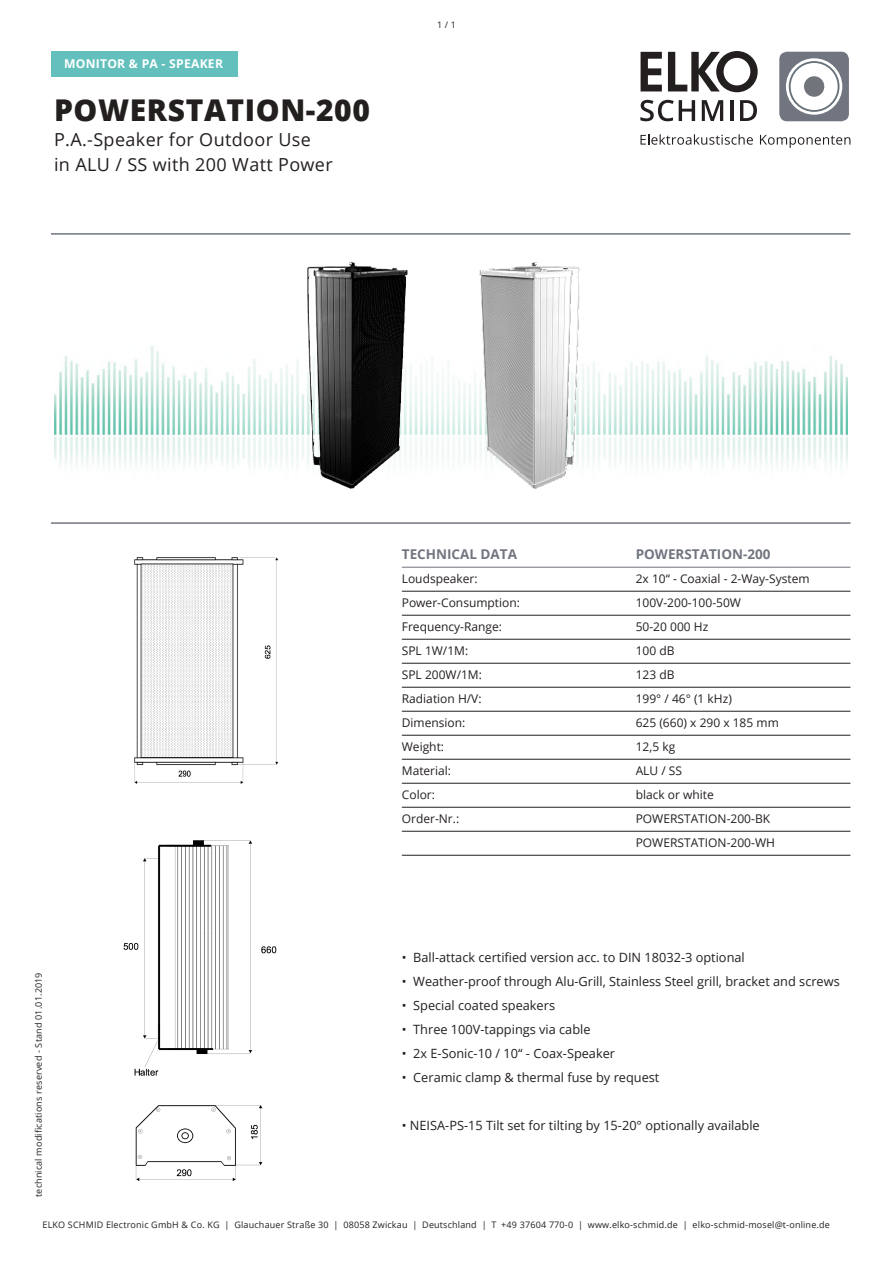
<style>
.page{position:relative;width:893px;height:1263px;background:#fff}
.page>*{position:absolute;margin:0;border:0;box-sizing:border-box;transform-origin:0 0}
.t1{font:800 30px "Open Sans";letter-spacing:.02em;color:#241f1f}
.t2{font:18px/24.6px "Open Sans";letter-spacing:.02em;color:#241f1f}
.t3{font:700 13.5px "Open Sans";color:#71757f}
.t4{font:12.75px "Open Sans";color:#241f1f}
.t5{font:700 12.15px "Open Sans";letter-spacing:.02em;color:#fff}
.t6{font:12px/24px "Open Sans";color:#241f1f}
.t7{font:9px "Open Sans";letter-spacing:.02em;color:#241f1f}
</style>
<div class="page">
<svg style="left:641px;top:51px;width:117px;height:41px"></svg>
<svg style="left:779px;top:52px;width:70px;height:69px"></svg>
<div style="left:804px;top:76px;width:20px;height:21px;background:#71757b;border-radius:50%"></div>
<svg style="left:640px;top:134px;width:113px;height:11px"></svg>
<svg style="left:760px;top:135px;width:90px;height:13px"></svg>
<svg style="left:640px;top:100px;width:55px;height:21px"></svg>
<svg style="left:702px;top:100px;width:21px;height:21px"></svg>
<hr style="left:730px;top:100px;width:3px;height:21px;background:#241f1f">
<svg style="left:740px;top:100px;width:17px;height:21px"></svg>
<hr style="left:402px;top:567px;width:448px;height:1px;background:#71757f">
<hr style="left:402px;top:591px;width:448px;height:1px;background:#241f1f">
<hr style="left:402px;top:615px;width:448px;height:1px;background:#241f1f">
<hr style="left:402px;top:639px;width:448px;height:1px;background:#241f1f">
<hr style="left:402px;top:663px;width:448px;height:1px;background:#241f1f">
<hr style="left:402px;top:687px;width:448px;height:1px;background:#241f1f">
<hr style="left:402px;top:711px;width:448px;height:1px;background:#241f1f">
<hr style="left:402px;top:735px;width:448px;height:1px;background:#241f1f">
<hr style="left:402px;top:759px;width:448px;height:1px;background:#241f1f">
<hr style="left:402px;top:783px;width:448px;height:1px;background:#241f1f">
<hr style="left:402px;top:807px;width:448px;height:1px;background:#241f1f">
<hr style="left:402px;top:831px;width:448px;height:1px;background:#241f1f">
<hr style="left:402px;top:855px;width:448px;height:1px;background:#241f1f">
<img style="left:54px;top:355px;width:794px;height:113px">
<hr style="left:51px;top:233px;width:799px;height:2px;background:#71757f">
<hr style="left:51px;top:522px;width:799px;height:2px;background:#71757f">
<svg style="left:100px;top:298px;width:704px;height:188px"></svg>
<img style="left:123px;top:840px;width:154px;height:236px">
<img style="left:134px;top:557px;width:144px;height:227px">
<img style="left:135px;top:1105px;width:128px;height:76px">
<img style="left:248px;top:262px;width:405px;height:227px">
<div style="left:51px;top:51px;width:186px;height:26px;background:#63c0bd"></div>
<p class="t5" style="left:64px;top:55px;width:160px">MONITOR &amp; PA - SPEAKER</p>
<h1 class="t1" style="left:54px;top:88px;width:318px">POWERSTATION-200</h1>
<h2 class="t2" style="left:54px;top:127px;width:280px">P.A.-Speaker for Outdoor Use<br>in ALU / SS with 200 Watt Power</h2>
<p class="t7" style="left:437px;top:19px;width:20px">1 / 1</p>
<p class="t7" style="left:33px;top:1197px;width:226px;rotate:-90deg">technical modifications reserved - Stand 01.01.2019</p>
<p class="t3" style="left:402px;top:545px;width:117px">TECHNICAL DATA</p>
<p class="t3" style="left:636px;top:545px;width:136px">POWERSTATION-200</p>
<p class="t6" style="left:402px;top:567px;width:77px">Loudspeaker:</p>
<p class="t6" style="left:636px;top:567px;width:175px">2x 10“ - Coaxial - 2-Way-System</p>
<p class="t6" style="left:402px;top:591px;width:120px">Power-Consumption:</p>
<p class="t6" style="left:636px;top:591px;width:107px">100V-200-100-50W</p>
<p class="t6" style="left:402px;top:615px;width:102px">Frequency-Range:</p>
<p class="t6" style="left:636px;top:615px;width:74px">50-20 000 Hz</p>
<p class="t6" style="left:402px;top:639px;width:68px">SPL 1W/1M:</p>
<p class="t6" style="left:636px;top:639px;width:40px">100 dB</p>
<p class="t6" style="left:402px;top:663px;width:82px">SPL 200W/1M:</p>
<p class="t6" style="left:636px;top:663px;width:40px">123 dB</p>
<p class="t6" style="left:402px;top:687px;width:81px">Radiation H/V:</p>
<p class="t6" style="left:636px;top:687px;width:98px">199° / 46° (1 kHz)</p>
<p class="t6" style="left:402px;top:711px;width:65px">Dimension:</p>
<p class="t6" style="left:636px;top:711px;width:145px">625 (660) x 290 x 185 mm</p>
<p class="t6" style="left:402px;top:735px;width:44px">Weight:</p>
<p class="t6" style="left:636px;top:735px;width:41px">12,5 kg</p>
<p class="t6" style="left:402px;top:759px;width:51px">Material:</p>
<p class="t6" style="left:636px;top:759px;width:48px">ALU / SS</p>
<p class="t6" style="left:402px;top:783px;width:35px">Color:</p>
<p class="t6" style="left:636px;top:783px;width:80px">black or white</p>
<p class="t6" style="left:402px;top:807px;width:59px">Order-Nr.:</p>
<p class="t6" style="left:636px;top:807px;width:141px">POWERSTATION-200-BK<br>POWERSTATION-200-WH</p>
<p class="t4" style="left:402px;top:949px;width:344px">• Ball-attack certified version acc. to DIN 18032-3 optional</p>
<p class="t4" style="left:402px;top:973px;width:439px">• Weather-proof through Alu-Grill, Stainless Steel grill, bracket and screws</p>
<p class="t4" style="left:402px;top:997px;width:155px">• Special coated speakers</p>
<p class="t4" style="left:402px;top:1021px;width:190px">• Three 100V-tappings via cable</p>
<p class="t4" style="left:402px;top:1045px;width:215px">• 2x E-Sonic-10 / 10“ - Coax-Speaker</p>
<p class="t4" style="left:402px;top:1069px;width:259px">• Ceramic clamp &amp; thermal fuse by request</p>
<p class="t4" style="left:402px;top:1117px;width:359px">• NEISA-PS-15 Tilt set for tilting by 15-20° optionally available</p>
<p class="t7" style="left:42px;top:1219px;width:789px">ELKO SCHMID Electronic GmbH &amp; Co. KG | Glauchauer Straße 30 | 08058 Zwickau | Deutschland | T +49 37604 770-0 | www.elko-schmid.de | elko-schmid-mosel@t-online.de</p>
</div>
